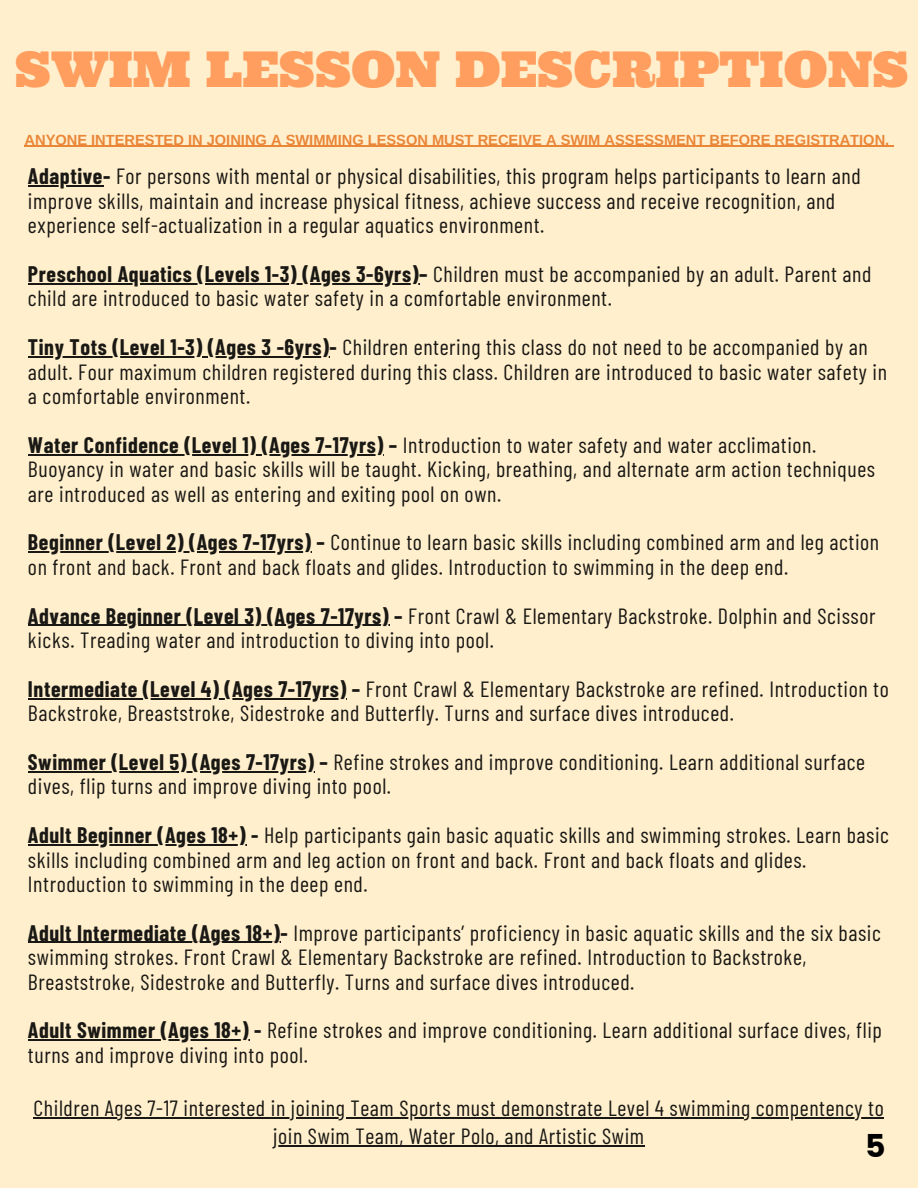
<style>
.page{position:relative;width:918px;height:1188px;background:#ffefcd}
.page>*{position:absolute;margin:0;border:0;box-sizing:border-box;transform-origin:0 0}
.t1{font:49.35px "Ultra";color:#ff9e5e}
.t2{font:31.5px "Poppins";color:#000}
.t3{font:22.05px/24.5px "Barlow Condensed";letter-spacing:.025em;color:#1a1814}
.t4{font:700 14.7px "Arimo";color:#ea8638}
.s1{font-weight:700}
</style>
<div class="page">
<hr style="left:28px;top:186px;width:75px;height:1px;background:#1a1814">
<hr style="left:28px;top:283px;width:391px;height:1px;background:#1a1814">
<hr style="left:28px;top:356px;width:302px;height:2px;background:#1a1814">
<hr style="left:28px;top:454px;width:356px;height:1px;background:#1a1814">
<hr style="left:28px;top:552px;width:283px;height:1px;background:#1a1814">
<hr style="left:28px;top:625px;width:361px;height:1px;background:#1a1814">
<hr style="left:28px;top:698px;width:319px;height:1px;background:#1a1814">
<hr style="left:28px;top:771px;width:287px;height:1px;background:#1a1814">
<hr style="left:28px;top:844px;width:218px;height:1px;background:#1a1814">
<hr style="left:28px;top:942px;width:253px;height:1px;background:#1a1814">
<hr style="left:28px;top:1040px;width:221px;height:1px;background:#1a1814">
<hr style="left:34px;top:1117px;width:850px;height:2px;background:#1a1814">
<hr style="left:273px;top:1145px;width:372px;height:1px;background:#1a1814">
<hr style="left:25px;top:146px;width:864px;height:1px;background:#ea8638">
<p class="t1" style="left:15px;top:37px;width:895px">SWIM LESSON DESCRIPTIONS</p>
<h2 class="t4" style="left:25px;top:131px;width:866px">ANYONE INTERESTED IN JOINING A SWIMMING LESSON MUST RECEIVE A SWIM ASSESSMENT BEFORE REGISTRATION.</h2>
<h1 class="t3" style="left:28px;top:163px;width:834px"><span class="s1">Adaptive-</span> For persons with mental or physical disabilities, this program helps participants to learn and improve skills, maintain and increase physical fitness, achieve success and receive recognition, and experience self-actualization in a regular aquatics environment.</h1>
<p class="t3" style="left:28px;top:261px;width:845px"><span class="s1">Preschool Aquatics (Levels 1-3) (Ages 3-6yrs)–</span> Children must be accompanied by an adult. Parent and child are introduced to basic water safety in a comfortable environment.</p>
<h2 class="t3" style="left:28px;top:334px;width:861px"><span class="s1">Tiny Tots (Level 1-3) (Ages 3 -6yrs)-</span> Children entering this class do not need to be accompanied by an adult. Four maximum children registered during this class. Children are introduced to basic water safety in a comfortable environment.</h2>
<h2 class="t3" style="left:28px;top:432px;width:849px"><span class="s1">Water Confidence (Level 1) (Ages 7-17yrs) –</span> Introduction to water safety and water acclimation.<br>Buoyancy in water and basic skills will be taught. Kicking, breathing, and alternate arm action techniques are introduced as well as entering and exiting pool on own.</h2>
<h2 class="t3" style="left:28px;top:529px;width:853px"><span class="s1">Beginner (Level 2) (Ages 7-17yrs) –</span> Continue to learn basic skills including combined arm and leg action on front and back. Front and back floats and glides. Introduction to swimming in the deep end.</h2>
<h2 class="t3" style="left:28px;top:603px;width:849px"><span class="s1">Advance Beginner (Level 3) (Ages 7-17yrs) –</span> Front Crawl &amp; Elementary Backstroke. Dolphin and Scissor kicks. Treading water and introduction to diving into pool.</h2>
<h2 class="t3" style="left:28px;top:676px;width:862px"><span class="s1">Intermediate (Level 4) (Ages 7-17yrs) –</span> Front Crawl &amp; Elementary Backstroke are refined. Introduction to<br>Backstroke, Breaststroke, Sidestroke and Butterfly. Turns and surface dives introduced.</h2>
<h2 class="t3" style="left:28px;top:749px;width:839px"><span class="s1">Swimmer (Level 5) (Ages 7-17yrs) –</span> Refine strokes and improve conditioning. Learn additional surface dives, flip turns and improve diving into pool.</h2>
<h2 class="t3" style="left:28px;top:822px;width:863px"><span class="s1">Adult Beginner (Ages 18+) -</span> Help participants gain basic aquatic skills and swimming strokes. Learn basic skills including combined arm and leg action on front and back. Front and back floats and glides.<br>Introduction to swimming in the deep end.</h2>
<h2 class="t3" style="left:28px;top:920px;width:854px"><span class="s1">Adult Intermediate (Ages 18+)-</span> Improve participants’ proficiency in basic aquatic skills and the six basic swimming strokes. Front Crawl &amp; Elementary Backstroke are refined. Introduction to Backstroke,<br>Breaststroke, Sidestroke and Butterfly. Turns and surface dives introduced.</h2>
<h2 class="t3" style="left:28px;top:1017px;width:855px"><span class="s1">Adult Swimmer (Ages 18+) -</span> Refine strokes and improve conditioning. Learn additional surface dives, flip turns and improve diving into pool.</h2>
<h2 class="t3" style="left:34px;top:1095px;width:852px">Children Ages 7-17 interested in joining Team Sports must demonstrate Level 4 swimming compentency to</h2>
<h2 class="t3" style="left:273px;top:1123px;width:372px">join Swim Team, Water Polo, and Artistic Swim</h2>
<h2 class="t2" style="left:865px;top:1128px;width:22px">5</h2>
</div>
